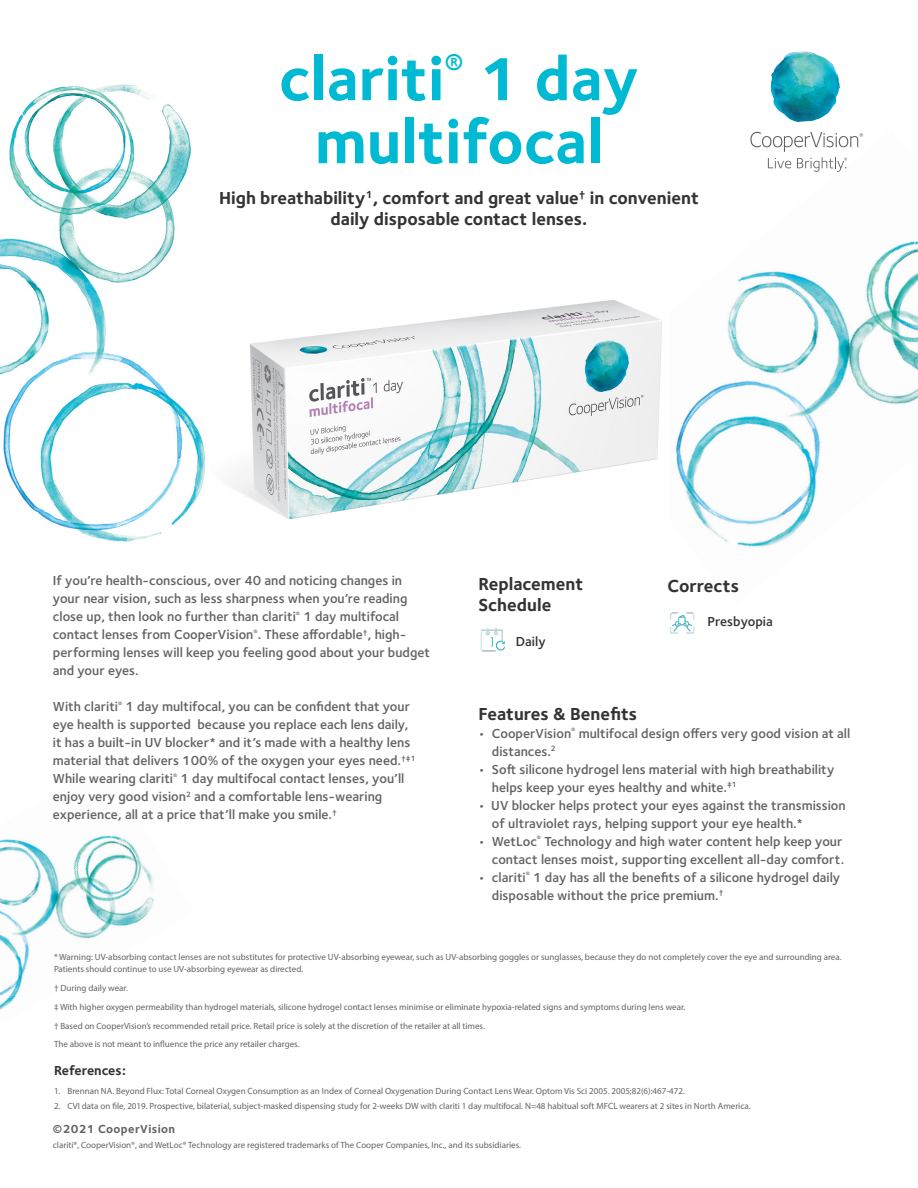
<style>
.page{position:relative;width:918px;height:1188px;background:#fff}
.page>*{position:absolute;margin:0;border:0;box-sizing:border-box;transform-origin:0 0}
.t1{font:700 63px/63px "Foundry Sterling";color:#00b9d2;text-align:center}
.t2{font:700 18px/21px "Foundry Sterling";color:#323332}
.t3{font:600 13.5px/18px "Foundry Sterling";color:#636366}
.t4{font:600 13.5px "Foundry Sterling";color:#323332}
.t5{font:700 13.5px "Foundry Sterling";color:#323332}
.t6{font:700 12px "Foundry Sterling";letter-spacing:.03em;color:#636366}
.t7{font:9px/12px "Myriad Pro";color:#636366}
</style>
<div class="page">
<img style="left:0;top:84px;width:205px;height:458px">
<img style="left:0;top:835px;width:154px;height:175px">
<img style="left:675px;top:131px;width:243px;height:416px">
<img style="left:230px;top:300px;width:432px;height:219px">
<img style="left:770px;top:51px;width:70px;height:71px">
<svg style="left:750px;top:132px;width:113px;height:40px"></svg>
<img style="left:670px;top:612px;width:25px;height:22px">
<img style="left:480px;top:628px;width:26px;height:24px">
<p class="t1" style="left:279px;top:50px;width:362px">clariti<sup>®</sup> 1 day multifocal</p>
<p class="t2" style="left:219px;top:189px;width:481px">High breathability<sup>1</sup>, comfort and great value<sup>†</sup> in convenient</p>
<p class="t2" style="left:331px;top:210px;width:258px">daily disposable contact lenses.</p>
<p class="t3" style="left:53px;top:572px;width:379px">If you’re health-conscious, over 40 and noticing changes in your near vision, such as less sharpness when you’re reading close up, then look no further than clariti<sup>®</sup> 1 day multifocal contact lenses from CooperVision<sup>®</sup>. These affordable<sup>†</sup>, high&shy;performing lenses will keep you feeling good about your budget and your eyes.</p>
<p class="t3" style="left:53px;top:698px;width:364px">With clariti<sup>®</sup> 1 day multifocal, you can be confident that your eye health is supported because you replace each lens daily, it has a built-in UV blocker* and it’s made with a healthy lens material that delivers 100% of the oxygen your eyes need.<sup>†‡1<br></sup>While wearing clariti<sup>®</sup> 1 day multifocal contact lenses, you’ll enjoy very good vision<sup>2</sup> and a comfortable lens-wearing experience, all at a price that’ll make you smile.<sup>†</sup></p>
<p class="t2" style="left:478px;top:704px;width:160px">Features &amp; Benefits</p>
<p class="t2" style="left:478px;top:574px;width:106px">Replacement<br>Schedule</p>
<p class="t2" style="left:667px;top:576px;width:73px">Corrects</p>
<p class="t4" style="left:516px;top:634px;width:31px">Daily</p>
<p class="t4" style="left:707px;top:613px;width:67px">Presbyopia</p>
<p class="t3" style="left:492px;top:725px;width:360px;text-indent:-14px">• CooperVision<sup>®</sup> multifocal design offers very good vision at all distances.<sup>2</sup></p>
<p class="t3" style="left:492px;top:761px;width:344px;text-indent:-14px">• Soft silicone hydrogel lens material with high breathability helps keep your eyes healthy and white.<sup>‡1</sup></p>
<p class="t3" style="left:492px;top:797px;width:355px;text-indent:-14px">• UV blocker helps protect your eyes against the transmission of ultraviolet rays, helping support your eye health.*</p>
<p class="t3" style="left:478px;top:833px;width:368px;text-align:right">• WetLoc<sup>®</sup> Technology and high water content help keep your contact lenses moist, supporting excellent all-day comfort.</p>
<p class="t3" style="left:492px;top:869px;width:350px;text-indent:-14px">• clariti<sup>®</sup> 1 day has all the benefits of a silicone hydrogel daily disposable without the price premium.<sup>†</sup></p>
<p class="t7" style="left:54px;top:951px;width:789px">* Warning: UV-absorbing contact lenses are not substitutes for protective UV-absorbing eyewear, such as UV-absorbing goggles or sunglasses, because they do not completely cover the eye and surrounding area.<br>Patients should continue to use UV-absorbing eyewear as directed.</p>
<p class="t7" style="left:54px;top:982px;width:75px">† During daily wear.</p>
<p class="t7" style="left:54px;top:1001px;width:633px">‡ With higher oxygen permeability than hydrogel materials, silicone hydrogel contact lenses minimise or eliminate hypoxia-related signs and symptoms during lens wear.</p>
<p class="t7" style="left:54px;top:1019px;width:432px">† Based on CooperVision’s recommended retail price. Retail price is solely at the discretion of the retailer at all times.</p>
<p class="t7" style="left:54px;top:1038px;width:247px">The above is not meant to influence the price any retailer charges.</p>
<p class="t5" style="left:54px;top:1062px;width:74px">References:</p>
<p class="t7" style="left:54px;top:1085px;width:632px">1. Brennan NA. Beyond Flux: Total Corneal Oxygen Consumption as an Index of Corneal Oxygenation During Contact Lens Wear. Optom Vis Sci 2005. 2005;82(6):467-472.</p>
<p class="t7" style="left:54px;top:1100px;width:698px">2. CVI data on file, 2019. Prospective, bilaterial, subject-masked dispensing study for 2-weeks DW with clariti 1 day multifocal. N=48 habitual soft MFCL wearers at 2 sites in North America.</p>
<p class="t6" style="left:53px;top:1122px;width:124px">©2021 CooperVision</p>
<p class="t7" style="left:53px;top:1139px;width:470px">clariti®, CooperVision®, and WetLoc® Technology are registered trademarks of The Cooper Companies, Inc., and its subsidiaries.</p>
</div>
